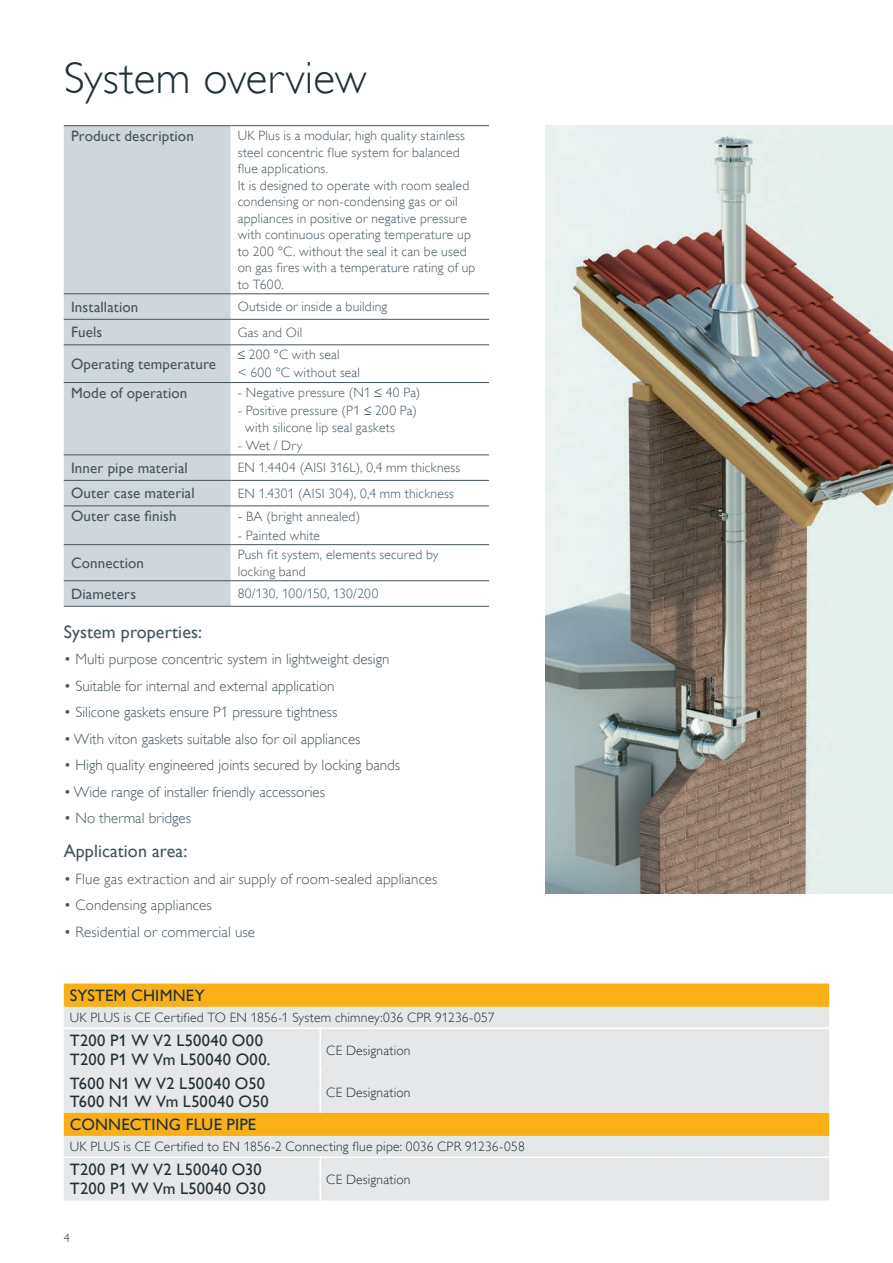
<style>
.page{position:relative;width:893px;height:1263px;background:#fff}
.page>*{position:absolute;margin:0;border:0;box-sizing:border-box;transform-origin:0 0}
.t1{font:300 45px "Gill Alt One";letter-spacing:.005em;color:#213139}
.Paragraph_Style_1{font:18px "Gill Alt One";letter-spacing:.005em;color:#45555f}
.t2{font:16.5px "Gill Alt One";letter-spacing:.015em;color:#213139}
.Paragraph_Style_1-2{font:300 15px "Gill Alt One";color:#45555f}
.t3{font:15px "Gill Alt One";letter-spacing:.01em;color:#45555f}
.t4{font:300 13.5px/16.5px "Gill Alt One";letter-spacing:.015em;color:#45555f}
.t5{font:300 13.5px "Gill Alt One";letter-spacing:.015em;color:#213139}
.t6{font:300 12px "Gill Alt One";color:#213139}
.s1{font-size:15px}
</style>
<div class="page">
<img style="left:546px;top:125px;width:347px;height:769px">
<div style="left:64px;top:126px;width:166px;height:480px;background:#cfd7dc"></div>
<hr style="left:230px;top:125px;width:259px;height:1px;background:#45555f">
<hr style="left:230px;top:294px;width:259px;height:1px;background:#45555f">
<hr style="left:230px;top:319px;width:259px;height:1px;background:#45555f">
<hr style="left:230px;top:345px;width:259px;height:1px;background:#45555f">
<hr style="left:230px;top:382px;width:259px;height:1px;background:#45555f">
<hr style="left:230px;top:455px;width:259px;height:1px;background:#45555f">
<hr style="left:230px;top:480px;width:259px;height:1px;background:#45555f">
<hr style="left:230px;top:506px;width:259px;height:1px;background:#45555f">
<hr style="left:230px;top:544px;width:259px;height:1px;background:#45555f">
<hr style="left:230px;top:580px;width:259px;height:1px;background:#45555f">
<hr style="left:64px;top:125px;width:166px;height:1px;background:#45555f">
<hr style="left:64px;top:294px;width:166px;height:1px;background:#45555f">
<hr style="left:64px;top:319px;width:166px;height:1px;background:#45555f">
<hr style="left:64px;top:345px;width:166px;height:1px;background:#45555f">
<hr style="left:64px;top:382px;width:166px;height:1px;background:#45555f">
<hr style="left:64px;top:455px;width:166px;height:1px;background:#45555f">
<hr style="left:64px;top:480px;width:166px;height:1px;background:#45555f">
<hr style="left:64px;top:506px;width:166px;height:1px;background:#45555f">
<hr style="left:64px;top:544px;width:166px;height:1px;background:#45555f">
<hr style="left:64px;top:580px;width:166px;height:1px;background:#45555f">
<hr style="left:64px;top:606px;width:166px;height:1px;background:#45555f">
<hr style="left:230px;top:606px;width:259px;height:1px;background:#45555f">
<svg style="left:64px;top:983px;width:765px;height:24px;fill:#faaf18"></svg>
<svg style="left:64px;top:1007px;width:765px;height:193px;fill:#e6e7e9"></svg>
<div style="left:65px;top:1156px;width:764px;height:44px;background:#e6e7e9"></div>
<div style="left:65px;top:1027px;width:764px;height:85px;background:#e6e7e9"></div>
<p class="t1" style="left:64px;top:52px;width:304px">System overview</p>
<p class="t3" style="left:71px;top:127px;width:124px">Product description</p>
<p class="t4" style="left:238px;top:127px;width:229px">UK Plus is a modular, high quality stainless steel concentric flue system for balanced flue applications.</p>
<p class="t4" style="left:238px;top:177px;width:239px">It is designed to operate with room sealed condensing or non-condensing gas or oil appliances in positive or negative pressure with continuous operating temperature up to 200 °C. without the seal it can be used on gas fires with a temperature rating of up to T600.</p>
<p class="t3" style="left:71px;top:298px;width:69px">Installation</p>
<p class="t4" style="left:238px;top:298px;width:151px">Outside or inside a building</p>
<p class="t3" style="left:71px;top:323px;width:33px">Fuels</p>
<p class="t4" style="left:238px;top:324px;width:66px">Gas and Oil</p>
<p class="t3" style="left:71px;top:355px;width:147px">Operating temperature</p>
<p class="t4" style="left:238px;top:346px;width:103px">≤ 200 °C with seal</p>
<p class="t4" style="left:238px;top:365px;width:124px">&lt; 600 °C without seal</p>
<p class="t3" style="left:71px;top:384px;width:118px">Mode of operation</p>
<p class="t4" style="left:238px;top:384px;width:184px">- Negative pressure (N1 ≤ 40 Pa)</p>
<p class="t4" style="left:238px;top:402px;width:181px">- Positive pressure (P1 ≤ 200 Pa)</p>
<p class="t4" style="left:245px;top:419px;width:151px">with silicone lip seal gaskets</p>
<p class="t4" style="left:238px;top:437px;width:66px">- Wet / Dry</p>
<p class="t3" style="left:71px;top:459px;width:118px">Inner pipe material</p>
<p class="t4" style="left:238px;top:459px;width:224px">EN 1.4404 (AISI 316L), 0,4 mm thickness</p>
<p class="t3" style="left:71px;top:484px;width:125px">Outer case material</p>
<p class="t4" style="left:238px;top:485px;width:218px">EN 1.4301 (AISI 304), 0,4 mm thickness</p>
<p class="t3" style="left:71px;top:508px;width:107px">Outer case finish</p>
<p class="t4" style="left:238px;top:509px;width:124px"><span class="s1">-</span> BA (bright annealed)</p>
<p class="t4" style="left:238px;top:527px;width:84px">- Painted white</p>
<p class="t3" style="left:71px;top:554px;width:75px">Connection</p>
<p class="t4" style="left:238px;top:546px;width:202px">Push fit system, elements secured by</p>
<p class="t4" style="left:238px;top:563px;width:69px">locking band</p>
<p class="t3" style="left:71px;top:585px;width:67px">Diameters</p>
<p class="t4" style="left:238px;top:585px;width:142px">80/130, 100/150, 130/200</p>
<p class="Paragraph_Style_1" style="left:64px;top:621px;width:140px">System properties:</p>
<p class="Paragraph_Style_1-2" style="left:64px;top:650px;width:327px">• Multi purpose concentric system in lightweight design</p>
<p class="Paragraph_Style_1-2" style="left:64px;top:677px;width:272px">• Suitable for internal and external application</p>
<p class="Paragraph_Style_1-2" style="left:64px;top:703px;width:275px">• Silicone gaskets ensure P1 pressure tightness</p>
<p class="Paragraph_Style_1-2" style="left:64px;top:730px;width:298px">• With viton gaskets suitable also for oil appliances</p>
<p class="Paragraph_Style_1-2" style="left:64px;top:756px;width:338px">• High quality engineered joints secured by locking bands</p>
<p class="Paragraph_Style_1-2" style="left:64px;top:783px;width:263px">• Wide range of installer friendly accessories</p>
<p class="Paragraph_Style_1-2" style="left:64px;top:809px;width:129px">• No thermal bridges</p>
<p class="Paragraph_Style_1" style="left:64px;top:841px;width:125px">Application area:</p>
<p class="Paragraph_Style_1-2" style="left:64px;top:870px;width:375px">• Flue gas extraction and air supply of room-sealed appliances</p>
<p class="Paragraph_Style_1-2" style="left:64px;top:897px;width:149px">• Condensing appliances</p>
<p class="Paragraph_Style_1-2" style="left:64px;top:923px;width:193px">• Residential or commercial use</p>
<p class="t2" style="left:70px;top:986px;width:136px">SYSTEM CHIMNEY</p>
<p class="t5" style="left:70px;top:1010px;width:426px">UK PLUS is CE Certified TO EN 1856-1 System chimney:036 CPR 91236-057</p>
<p class="t2" style="left:70px;top:1030px;width:195px">T200 P1 W V2 L50040 O00</p>
<p class="t2" style="left:70px;top:1050px;width:202px">T200 P1 W Vm L50040 O00.</p>
<p class="t5" style="left:326px;top:1042px;width:86px">CE Designation</p>
<p class="t2" style="left:70px;top:1074px;width:197px">T600 N1 W V2 L50040 O50</p>
<p class="t2" style="left:70px;top:1091px;width:200px">T600 N1 W Vm L50040 O50</p>
<p class="t5" style="left:326px;top:1084px;width:86px">CE Designation</p>
<p class="t2" style="left:70px;top:1115px;width:188px">CONNECTING FLUE PIPE</p>
<p class="t5" style="left:70px;top:1139px;width:456px">UK PLUS is CE Certified to EN 1856-2 Connecting flue pipe: 0036 CPR 91236-058</p>
<p class="t2" style="left:70px;top:1159px;width:194px">T200 P1 W V2 L50040 O30</p>
<p class="t2" style="left:70px;top:1179px;width:197px">T200 P1 W Vm L50040 O30</p>
<p class="t5" style="left:326px;top:1171px;width:86px">CE Designation</p>
<p class="t6" style="left:64px;top:1230px;width:7px">4</p>
</div>
